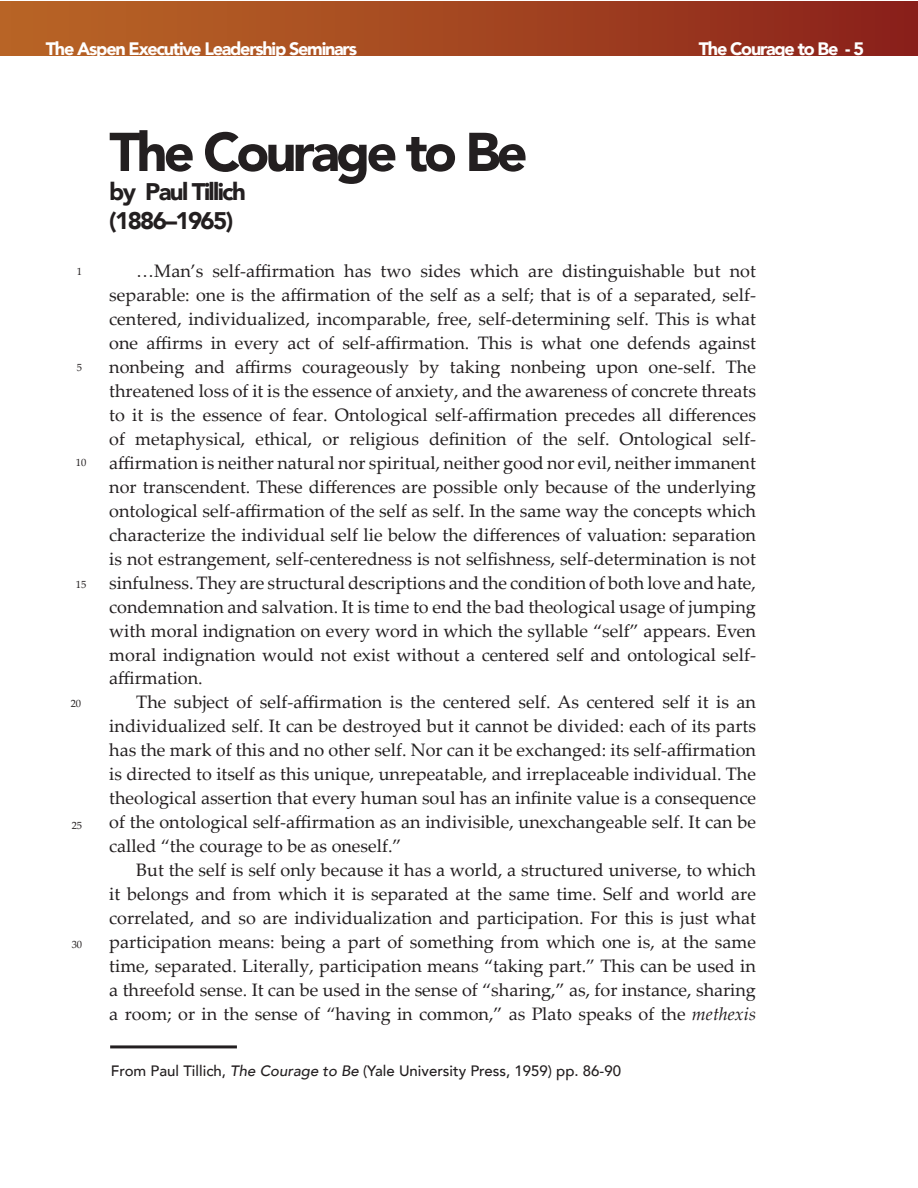
<style>
.page{position:relative;width:918px;height:1188px;background:#fff}
.page>*{position:absolute;margin:0;border:0;box-sizing:border-box;transform-origin:0 0}
.Heading{font:900 54px "Avenir";letter-spacing:-.07em;color:#231f20}
.Medium_Body{font:900 24px/28.8px "Avenir";letter-spacing:-.07em;color:#231f20}
.Reading_Body{font:18px/24px "Palatino Linotype";color:#231f20;text-align:justify}
.Body_Heading{font:900 18px "Avenir";letter-spacing:-.07em;color:#fff}
.Footnote{font:500 15px "Avenir";color:#231f20}
.t1{font:10.5px "Palatino Linotype";color:#231f20}
.s1{font-style:italic}
</style>
<div class="page">
<div style="left:0;top:1px;width:918px;height:54px;background:linear-gradient(to right,#bb6826,#8c221b)"></div>
<hr style="left:110px;top:1045px;width:127px;height:3px;background:#231f20">
<p class="Body_Heading" style="left:46px;top:34px;width:313px">The Aspen Executive Leadership Seminars</p>
<p class="Body_Heading" style="left:699px;top:34px;width:167px">The Courage to Be - 5</p>
<p class="t1" style="left:77px;top:264px;width:7px">1</p>
<p class="t1" style="left:77px;top:360px;width:7px">5</p>
<p class="t1" style="left:76px;top:455px;width:12px">10</p>
<p class="t1" style="left:76px;top:577px;width:12px">15</p>
<p class="t1" style="left:71px;top:696px;width:12px">20</p>
<p class="t1" style="left:72px;top:818px;width:12px">25</p>
<p class="t1" style="left:72px;top:937px;width:12px">30</p>
<p class="Heading" style="left:109px;top:106px;width:420px">The Courage to Be</p>
<p class="Medium_Body" style="left:109px;top:176px;width:138px">by Paul Tillich (1886–1965)</p>
<p class="Reading_Body" style="left:109px;top:258px;width:648px;text-indent:27px">…Man’s self-affirmation has two sides which are distinguishable but not separable: one is the affirmation of the self as a self; that is of a separated, self&shy;centered, individualized, incomparable, free, self-determining self. This is what one affirms in every act of self-affirmation. This is what one defends against nonbeing and affirms courageously by taking nonbeing upon one-self. The threatened loss of it is the essence of anxiety, and the awareness of concrete threats to it is the essence of fear. Ontological self-affirmation precedes all differences of metaphysical, ethical, or religious definition of the self. Ontological self&shy;affirmation is neither natural nor spiritual, neither good nor evil, neither immanent nor transcendent. These differences are possible only because of the underlying ontological self-affirmation of the self as self. In the same way the concepts which characterize the individual self lie below the differences of valuation: separation is not estrangement, self-centeredness is not selfishness, self-determination is not sinfulness. They are structural descriptions and the condition of both love and hate, condemnation and salvation. It is time to end the bad theological usage of jumping with moral indignation on every word in which the syllable “self” appears. Even moral indignation would not exist without a centered self and ontological self&shy;affirmation.</p>
<p class="Reading_Body" style="left:109px;top:690px;width:648px;text-indent:27px">The subject of self-affirmation is the centered self. As centered self it is an individualized self. It can be destroyed but it cannot be divided: each of its parts has the mark of this and no other self. Nor can it be exchanged: its self-affirmation is directed to itself as this unique, unrepeatable, and irreplaceable individual. The theological assertion that every human soul has an infinite value is a consequence of the ontological self-affirmation as an indivisible, unexchangeable self. It can be called “the courage to be as oneself.”</p>
<p class="Reading_Body" style="left:109px;top:858px;width:648px;text-indent:27px">But the self is self only because it has a world, a structured universe, to which it belongs and from which it is separated at the same time. Self and world are correlated, and so are individualization and participation. For this is just what participation means: being a part of something from which one is, at the same time, separated. Literally, participation means “taking part.” This can be used in a threefold sense. It can be used in the sense of “sharing,” as, for instance, sharing a room; or in the sense of “having in common,” as Plato speaks of the <span class="s1">methexis</span></p>
<p class="Footnote" style="left:111px;top:1057px;width:512px">From Paul Tillich, <span class="s1">The Courage to Be</span> (Yale University Press, 1959) pp. 86-90</p>
</div>
